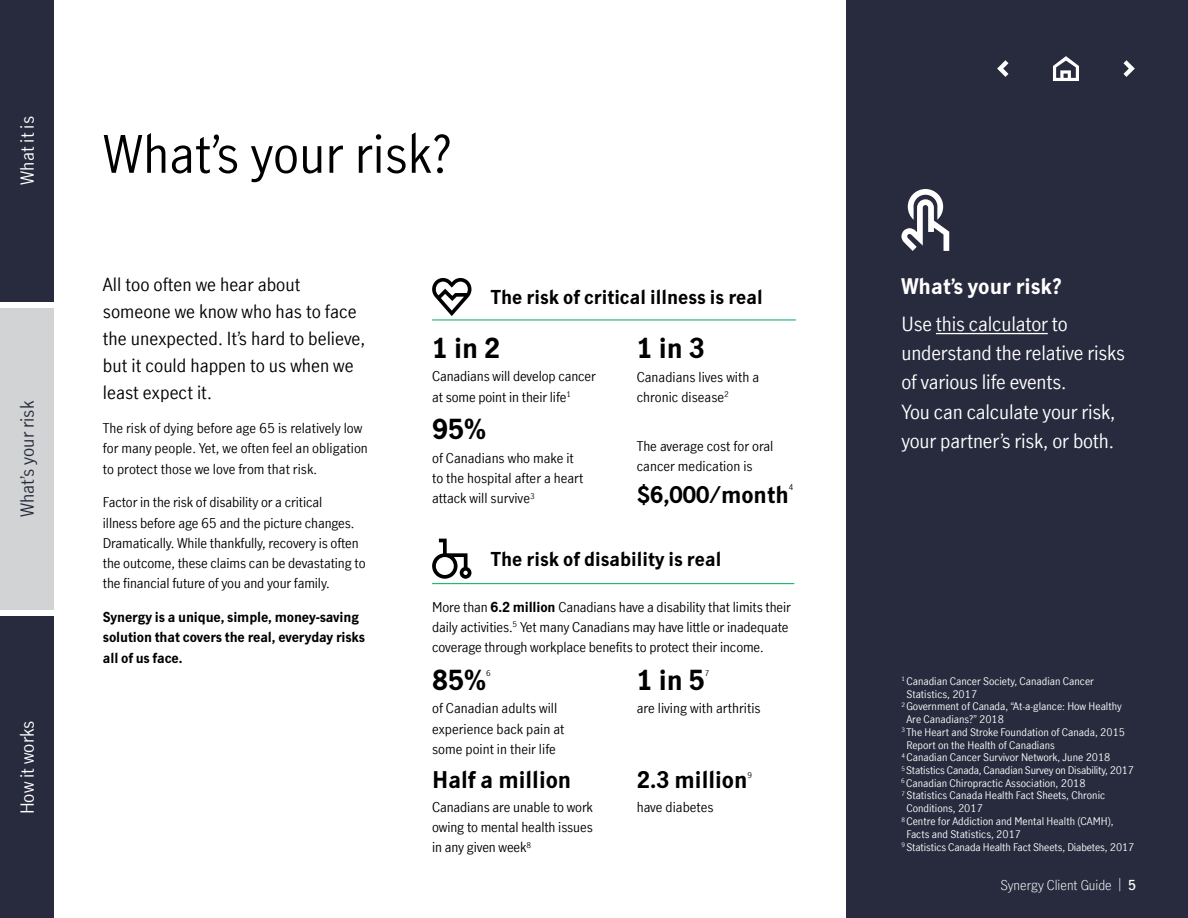
<style>
.page{position:relative;width:1188px;height:918px;background:#fff}
.page>*{position:absolute;margin:0;border:0;box-sizing:border-box;transform-origin:0 0}
.Headline_3_-_34_40{font:51px "Manulife JH Sans Test 4 2";color:#000}
.Body_-_9_13_5{font:700 27px "Manulife JH Sans Test 4 2";color:#000}
.Body_-_9_13_5-2{font:700 22.5px "Manulife JH Sans Test 4 2";color:#000}
.Headline_8__subhead{font:700 21px "Manulife JH Sans Test 4 2";color:#fff}
.Body_-_9_13_5-3{font:19.5px/29.2px "Manulife JH Sans Test 4 2";letter-spacing:-.01em;color:#fff}
.Headline_8__subhead-2{font:700 18.75px "Manulife JH Sans Test 4 2";color:#000}
.Body_-_9_13_5-4{font:18px/27px "Manulife JH Sans Test 4 2";color:#000}
.t1{font:18px "Manulife JH Sans Test 4 2";color:#fff}
.t2{font:18px "Manulife JH Sans Test 4 2";color:#282b3e}
.Body_-_9_13_5-5{font:13.5px/20.2px "Manulife JH Sans Test 4 2";letter-spacing:-.01em;color:#000}
.Body_-_9_13_5-6{font:700 13.5px/20.2px "Manulife JH Sans Test 4 2";letter-spacing:-.01em;color:#000}
.t3{font:300 13.5px "Manulife JH Sans Test 4 2";color:#fff}
.Caption_-_7_8_5{font:10.5px/12.8px "Manulife JH Sans Test 4 2";color:#fff}
.Caption_-_7_8_5-2{font:10.5px "Manulife JH Sans Test 4 2";letter-spacing:-.02em;color:#fff}
.Body_-_9_13_5-7{font:7.8px "Manulife JH Sans Test 4 2";color:#000}
.s1{font-weight:700}
.s2{font-weight:600}
</style>
<div class="page">
<div style="left:0;top:0;width:54px;height:301px;background:#282b3e"></div>
<div style="left:0;top:617px;width:54px;height:301px;background:#282b3e"></div>
<div style="left:847px;top:0;width:341px;height:918px;background:#282b3e"></div>
<hr style="left:936px;top:333px;width:112px;height:1px;background:#fff">
<div style="left:0;top:308px;width:54px;height:302px;background:#d1d3d4"></div>
<svg style="left:901px;top:189px;width:48px;height:62px"></svg>
<hr style="left:432px;top:320px;width:364px;height:1px;background:#00ac5b">
<hr style="left:432px;top:583px;width:362px;height:1px;background:#00ac5b">
<svg style="left:432px;top:539px;width:39px;height:40px"></svg>
<svg style="left:432px;top:278px;width:40px;height:38px"></svg>
<svg style="left:1123px;top:60px;width:12px;height:17px"></svg>
<svg style="left:1053px;top:56px;width:26px;height:25px"></svg>
<svg style="left:997px;top:60px;width:11px;height:17px"></svg>
<h3 class="t1" style="left:15px;top:185px;width:70px;rotate:-90deg">What it is</h3>
<h3 class="t2" style="left:15px;top:517px;width:118px;rotate:-90deg">What’s your risk</h3>
<h3 class="t1" style="left:15px;top:814px;width:95px;rotate:-90deg">How it works</h3>
<h2 class="Headline_3_-_34_40" style="left:103px;top:119px;width:350px">What’s your risk?</h2>
<p class="Body_-_9_13_5-4" style="left:103px;top:271px;width:264px">All too often we hear about someone we know who has to face the unexpected. It’s hard to believe, but it could happen to us when we least expect it.</p>
<p class="Body_-_9_13_5-5" style="left:103px;top:418px;width:266px">The risk of dying before age 65 is relatively low for many people. Yet, we often feel an obligation to protect those we love from that risk.</p>
<p class="Body_-_9_13_5-5" style="left:103px;top:492px;width:264px">Factor in the risk of disability or a critical<br>illness before age 65 and the picture changes.<br>Dramatically. While thankfully, recovery is often the outcome, these claims can be devastating to the financial future of you and your family.</p>
<p class="Body_-_9_13_5-6" style="left:103px;top:606px;width:264px">Synergy is a unique, simple, money-saving solution that covers the real, everyday risks all of us face.</p>
<h3 class="Headline_8__subhead-2" style="left:491px;top:284px;width:273px">The risk of critical illness is real</h3>
<p class="Body_-_9_13_5" style="left:432px;top:329px;width:70px">1 in 2</p>
<p class="Body_-_9_13_5-5" style="left:432px;top:366px;width:165px">Canadians will develop cancer at some point in their life<sup>1</sup></p>
<p class="Body_-_9_13_5" style="left:637px;top:330px;width:70px">1 in 3</p>
<p class="Body_-_9_13_5-5" style="left:637px;top:366px;width:124px">Canadians lives with a chronic disease<sup>2</sup></p>
<p class="Body_-_9_13_5" style="left:432px;top:411px;width:55px">95%</p>
<p class="Body_-_9_13_5-5" style="left:432px;top:447px;width:153px">of Canadians who make it to the hospital after a heart attack will survive<sup>3</sup></p>
<p class="Body_-_9_13_5-5" style="left:637px;top:435px;width:138px">The average cost for oral cancer medication is</p>
<p class="Body_-_9_13_5-2" style="left:637px;top:480px;width:154px">$6,000/month</p>
<p class="Body_-_9_13_5-7" style="left:789px;top:482px;width:6px">4</p>
<h3 class="Headline_8__subhead-2" style="left:491px;top:546px;width:232px">The risk of disability is real</h3>
<p class="Body_-_9_13_5-5" style="left:432px;top:596px;width:360px">More than <span class="s1">6.2 million</span> Canadians have a disability that limits their daily activities.<sup>5</sup> Yet many Canadians may have little or inadequate coverage through workplace benefits to protect their income.</p>
<p class="Body_-_9_13_5" style="left:432px;top:661px;width:55px">85%</p>
<p class="Body_-_9_13_5-7" style="left:486px;top:668px;width:6px">6</p>
<p class="Body_-_9_13_5-5" style="left:432px;top:698px;width:134px">of Canadian adults will experience back pain at some point in their life</p>
<p class="Body_-_9_13_5-2" style="left:432px;top:764px;width:141px">Half a million</p>
<p class="Body_-_9_13_5-5" style="left:432px;top:796px;width:162px;text-align:justify">Canadians are unable to work owing to mental health issues in any given week<sup>8</sup></p>
<p class="Body_-_9_13_5" style="left:637px;top:661px;width:70px">1 in 5</p>
<p class="Body_-_9_13_5-7" style="left:705px;top:668px;width:6px">7</p>
<p class="Body_-_9_13_5-5" style="left:637px;top:698px;width:125px">are living with arthritis</p>
<p class="Body_-_9_13_5-2" style="left:637px;top:764px;width:112px">2.3 million</p>
<p class="Body_-_9_13_5-7" style="left:748px;top:769px;width:6px">9</p>
<p class="Body_-_9_13_5-5" style="left:637px;top:796px;width:79px">have diabetes</p>
<h3 class="Headline_8__subhead" style="left:901px;top:271px;width:162px">What’s your risk?</h3>
<p class="Body_-_9_13_5-3" style="left:901px;top:308px;width:225px">Use this calculator to understand the relative risks of various life events.<br>You can calculate your risk, your partner’s risk, or both.</p>
<p class="Caption_-_7_8_5" style="left:906px;top:674px;width:189px;text-indent:-5px"><sup>1</sup> Canadian Cancer Society, Canadian Cancer<br>Statistics, 2017</p>
<p class="Caption_-_7_8_5" style="left:906px;top:700px;width:217px;text-indent:-5px"><sup>2</sup> Government of Canada, “At-a-glance: How Healthy<br>Are Canadians?” 2018</p>
<p class="Caption_-_7_8_5" style="left:906px;top:725px;width:220px;text-indent:-5px"><sup>3</sup> The Heart and Stroke Foundation of Canada, 2015<br>Report on the Health of Canadians</p>
<p class="Caption_-_7_8_5" style="left:901px;top:751px;width:211px"><sup>4</sup> Canadian Cancer Survivor Network, June 2018</p>
<p class="Caption_-_7_8_5-2" style="left:901px;top:763px;width:234px"><sup>5</sup> Statistics Canada, Canadian Survey on Disability, 2017</p>
<p class="Caption_-_7_8_5" style="left:901px;top:776px;width:186px"><sup>6</sup> Canadian Chiropractic Association, 2018</p>
<p class="Caption_-_7_8_5" style="left:906px;top:789px;width:200px;text-indent:-5px"><sup>7</sup> Statistics Canada Health Fact Sheets, Chronic<br>Conditions, 2017</p>
<p class="Caption_-_7_8_5" style="left:906px;top:814px;width:209px;text-indent:-5px"><sup>8</sup> Centre for Addiction and Mental Health (CAMH),<br>Facts and Statistics, 2017</p>
<p class="Caption_-_7_8_5" style="left:901px;top:840px;width:234px"><sup>9</sup> Statistics Canada Health Fact Sheets, Diabetes, 2017</p>
<p class="t3" style="left:1000px;top:876px;width:137px">Synergy Client Guide | <span class="s2">5</span></p>
</div>
